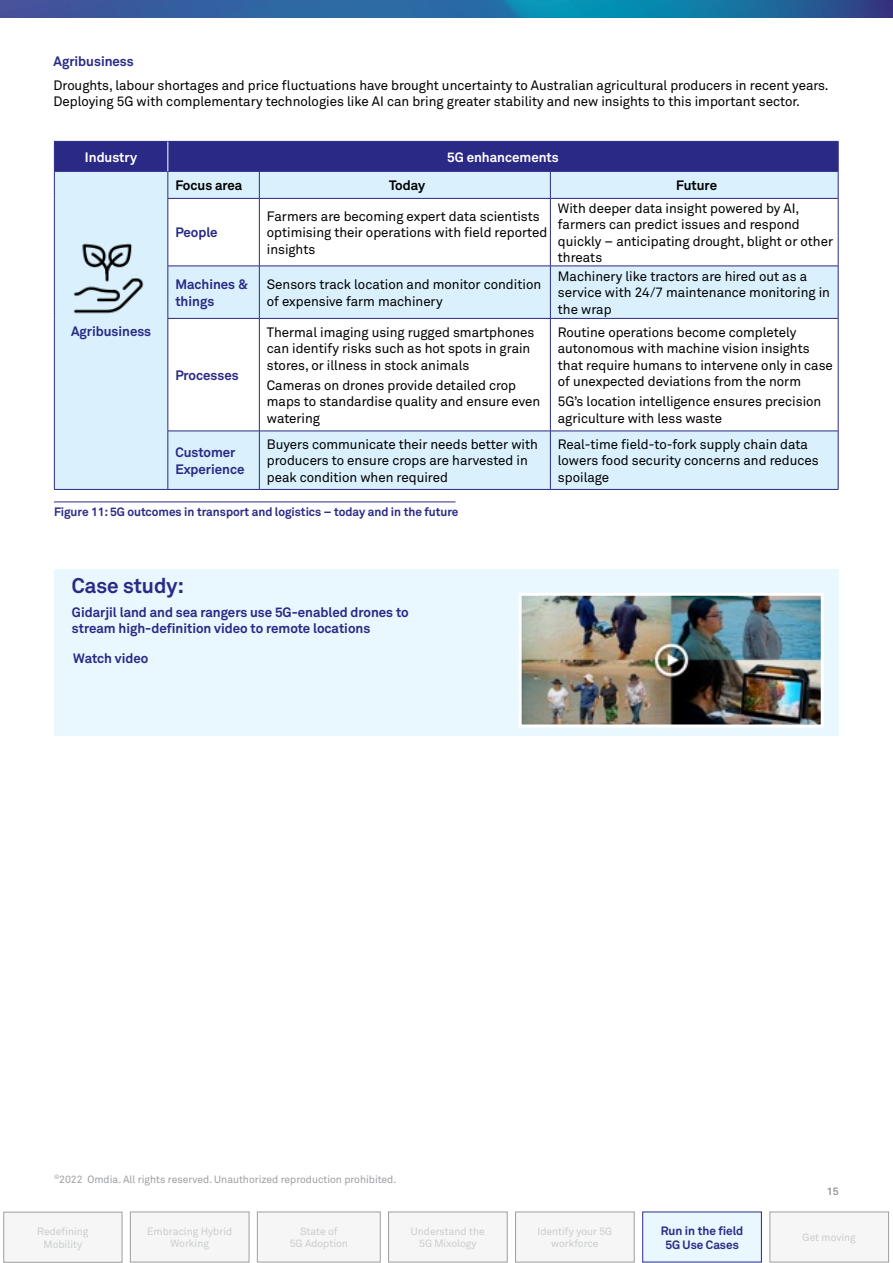
<style>
.page{position:relative;width:893px;height:1263px;background:#fff}
.page>*{position:absolute;margin:0;border:0;box-sizing:border-box;transform-origin:0 0}
.t1{font:700 21px "Telstra Akkurat";color:#2a2a86}
.t2{font:13.5px/16.2px "Telstra Akkurat";color:#000}
.t3{font:700 13.5px/16.2px "Telstra Akkurat";color:#2a2a86}
.t4{font:700 13.5px "Telstra Akkurat";color:#fff}
.t5{font:700 13.5px "Telstra Akkurat";color:#000}
.t6{font:700 12px/14.4px "Telstra Akkurat";color:#2a2a86;text-align:center}
.t7{font:10.5px/12.6px "Telstra Akkurat";color:#cbcdce;text-align:center}
.t8{font:10.5px "Telstra Akkurat";color:#9d9fa2}
</style>
<div class="page">
<svg style="left:0;top:0;width:893px;height:18px;background:#2569a1"></svg>
<div style="left:4px;top:1212px;width:118px;height:50px;background:#f6f6f6"></div>
<div style="left:4px;top:1212px;width:118px;height:50px;border:1px solid #9d9fa2"></div>
<div style="left:515px;top:1212px;width:119px;height:50px;background:#f6f6f6"></div>
<div style="left:515px;top:1212px;width:119px;height:50px;border:1px solid #9d9fa2"></div>
<div style="left:643px;top:1212px;width:118px;height:50px;background:#e9f7fe"></div>
<div style="left:257px;top:1212px;width:123px;height:50px;background:#f6f6f6"></div>
<div style="left:257px;top:1212px;width:123px;height:50px;border:1px solid #9d9fa2"></div>
<div style="left:770px;top:1212px;width:119px;height:50px;background:#f6f6f6"></div>
<div style="left:770px;top:1212px;width:119px;height:50px;border:1px solid #9d9fa2"></div>
<div style="left:389px;top:1212px;width:118px;height:50px;background:#f6f6f6"></div>
<div style="left:388px;top:1212px;width:119px;height:50px;border:1px solid #9d9fa2"></div>
<div style="left:130px;top:1212px;width:119px;height:50px;background:#f6f6f6"></div>
<div style="left:130px;top:1212px;width:119px;height:50px;border:1px solid #9d9fa2"></div>
<hr style="left:54px;top:502px;width:401px;height:1px;background:#2a2a86">
<svg style="left:55px;top:198px;width:783px;height:291px"></svg>
<hr style="left:54px;top:489px;width:114px;height:1px;background:#2a2a86">
<hr style="left:168px;top:198px;width:91px;height:1px;background:#2a2a86">
<hr style="left:259px;top:198px;width:291px;height:1px;background:#2a2a86">
<hr style="left:259px;top:199px;width:1px;height:67px;background:#2a2a86">
<hr style="left:550px;top:198px;width:288px;height:1px;background:#2a2a86">
<hr style="left:550px;top:199px;width:1px;height:67px;background:#2a2a86">
<hr style="left:838px;top:199px;width:1px;height:67px;background:#2a2a86">
<hr style="left:259px;top:319px;width:1px;height:112px;background:#2a2a86">
<hr style="left:550px;top:319px;width:1px;height:112px;background:#2a2a86">
<hr style="left:838px;top:319px;width:1px;height:112px;background:#2a2a86">
<hr style="left:168px;top:431px;width:91px;height:1px;background:#2a2a86">
<hr style="left:168px;top:489px;width:91px;height:1px;background:#2a2a86">
<hr style="left:259px;top:431px;width:291px;height:1px;background:#2a2a86">
<hr style="left:259px;top:431px;width:1px;height:58px;background:#2a2a86">
<hr style="left:259px;top:489px;width:291px;height:1px;background:#2a2a86">
<hr style="left:550px;top:431px;width:288px;height:1px;background:#2a2a86">
<hr style="left:550px;top:431px;width:1px;height:58px;background:#2a2a86">
<hr style="left:838px;top:431px;width:1px;height:58px;background:#2a2a86">
<hr style="left:550px;top:489px;width:288px;height:1px;background:#2a2a86">
<hr style="left:168px;top:266px;width:91px;height:1px;background:#2a2a86">
<hr style="left:168px;top:318px;width:91px;height:1px;background:#2a2a86">
<hr style="left:259px;top:266px;width:291px;height:1px;background:#2a2a86">
<hr style="left:259px;top:266px;width:1px;height:52px;background:#2a2a86">
<hr style="left:259px;top:318px;width:291px;height:1px;background:#2a2a86">
<hr style="left:550px;top:266px;width:288px;height:1px;background:#2a2a86">
<hr style="left:550px;top:266px;width:1px;height:52px;background:#2a2a86">
<hr style="left:838px;top:266px;width:1px;height:52px;background:#2a2a86">
<hr style="left:550px;top:318px;width:288px;height:1px;background:#2a2a86">
<hr style="left:54px;top:198px;width:1px;height:68px;background:#2a2a86">
<hr style="left:168px;top:199px;width:1px;height:67px;background:#2a2a86">
<hr style="left:54px;top:318px;width:1px;height:113px;background:#2a2a86">
<hr style="left:168px;top:319px;width:1px;height:112px;background:#2a2a86">
<hr style="left:54px;top:431px;width:1px;height:58px;background:#2a2a86">
<hr style="left:168px;top:431px;width:1px;height:58px;background:#2a2a86">
<svg style="left:54px;top:141px;width:785px;height:57px;background:#7a84bc"></svg>
<img style="left:53px;top:206px;width:127px;height:144px">
<div style="left:54px;top:569px;width:785px;height:166px;background:#e9f7fe"></div>
<img style="left:522px;top:597px;width:298px;height:126px">
<div style="left:518px;top:593px;width:306px;height:134px;border:3px solid #fff"></div>
<p class="t3" style="left:54px;top:53px;width:82px">Agribusiness</p>
<p class="t2" style="left:54px;top:77px;width:777px">Droughts, labour shortages and price fluctuations have brought uncertainty to Australian agricultural producers in recent years.<br>Deploying 5G with complementary technologies like AI can bring greater stability and new insights to this important sector.</p>
<p class="t4" style="left:85px;top:149px;width:54px">Industry</p>
<p class="t4" style="left:447px;top:149px;width:113px">5G enhancements</p>
<p class="t5" style="left:175px;top:177px;width:69px">Focus area</p>
<p class="t5" style="left:389px;top:177px;width:38px">Today</p>
<p class="t5" style="left:676px;top:177px;width:43px">Future</p>
<p class="t3" style="left:175px;top:224px;width:44px">People</p>
<p class="t2" style="left:267px;top:208px;width:282px">Farmers are becoming expert data scientists optimising their operations with field reported insights</p>
<p class="t2" style="left:558px;top:200px;width:277px">With deeper data insight powered by AI, farmers can predict issues and respond quickly – anticipating drought, blight or other threats</p>
<p class="t3" style="left:71px;top:323px;width:82px">Agribusiness</p>
<p class="t3" style="left:175px;top:276px;width:74px">Machines &amp; things</p>
<p class="t2" style="left:267px;top:277px;width:276px">Sensors track location and monitor condition of expensive farm machinery</p>
<p class="t2" style="left:558px;top:268px;width:274px">Machinery like tractors are hired out as a service with 24/7 maintenance monitoring in the wrap</p>
<p class="t3" style="left:175px;top:367px;width:65px">Processes</p>
<p class="t2" style="left:267px;top:324px;width:269px">Thermal imaging using rugged smartphones can identify risks such as hot spots in grain stores, or illness in stock animals</p>
<p class="t2" style="left:267px;top:377px;width:275px">Cameras on drones provide detailed crop maps to standardise quality and ensure even watering</p>
<p class="t2" style="left:558px;top:324px;width:276px">Routine operations become completely autonomous with machine vision insights that require humans to intervene only in case of unexpected deviations from the norm</p>
<p class="t2" style="left:558px;top:394px;width:265px">5G’s location intelligence ensures precision agriculture with less waste</p>
<p class="t3" style="left:175px;top:444px;width:71px">Customer<br>Experience</p>
<p class="t2" style="left:267px;top:436px;width:273px">Buyers communicate their needs better with producers to ensure crops are harvested in peak condition when required</p>
<p class="t2" style="left:558px;top:436px;width:262px">Real-time field-to-fork supply chain data lowers food security concerns and reduces spoilage</p>
<p class="t6" style="left:54px;top:504px;width:406px">Figure 11: 5G outcomes in transport and logistics – today and in the future</p>
<h1 class="t1" style="left:72px;top:573px;width:114px">Case study:</h1>
<p class="t3" style="left:72px;top:604px;width:338px">Gidarjil land and sea rangers use 5G-enabled drones to stream high-definition video to remote locations</p>
<p class="t3" style="left:73px;top:650px;width:77px">Watch video</p>
<p class="t8" style="left:54px;top:1173px;width:344px"><sup>©</sup>2022 Omdia. All rights reserved. Unauthorized reproduction prohibited.</p>
<p class="t8" style="left:827px;top:1185px;width:13px">15</p>
<p class="t7" style="left:37px;top:1225px;width:53px">Redefining<br>Mobility</p>
<p class="t7" style="left:537px;top:1225px;width:76px">Identify your 5G workforce</p>
<p class="t6" style="left:661px;top:1223px;width:84px">Run in the field<br>5G Use Cases</p>
<p class="t7" style="left:290px;top:1225px;width:60px">State of<br>5G Adoption</p>
<p class="t7" style="left:803px;top:1231px;width:55px">Get moving</p>
<p class="t7" style="left:147px;top:1225px;width:87px">Embracing Hybrid<br>Working</p>
<p class="t7" style="left:411px;top:1225px;width:75px">Understand the<br>5G Mixology</p>
</div>
